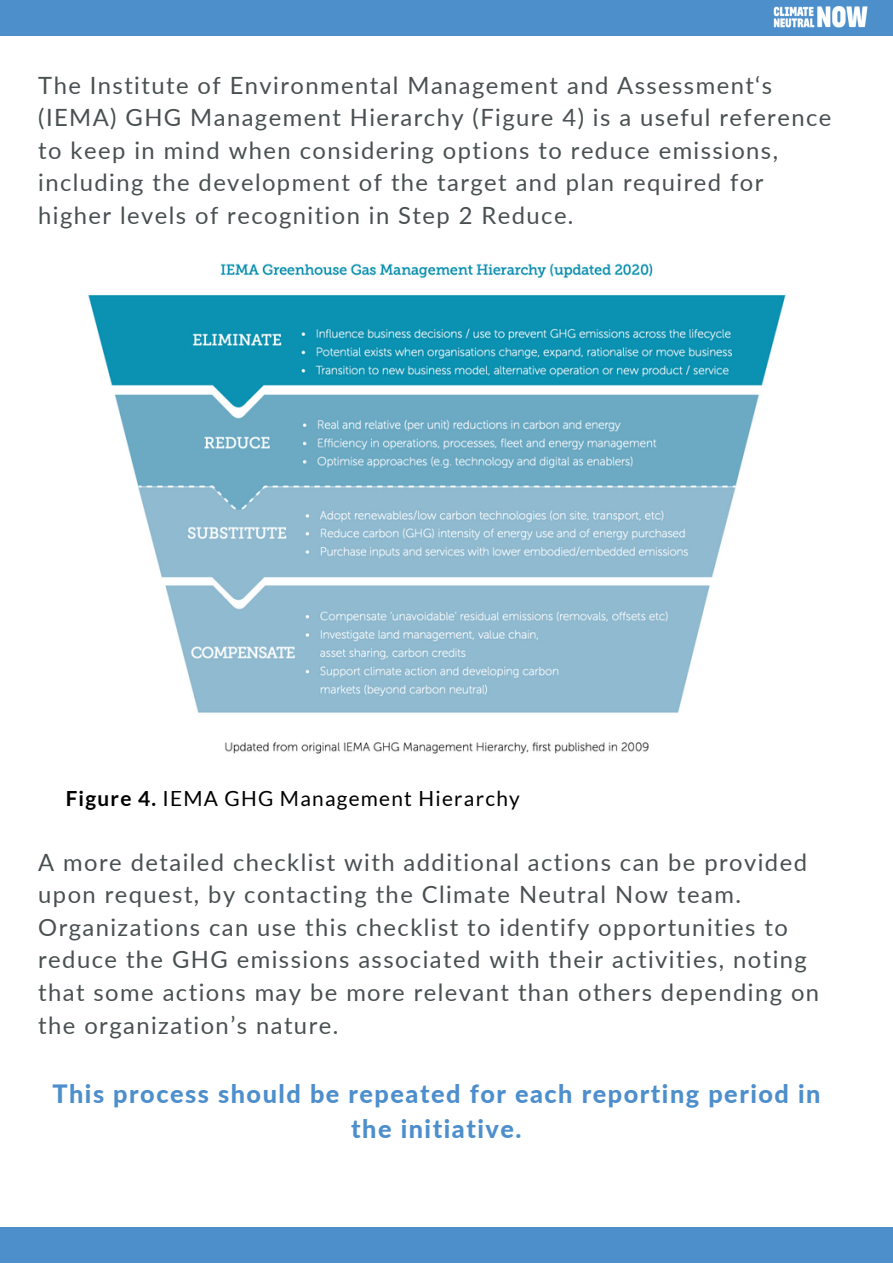
<style>
.page{position:relative;width:893px;height:1264px;background:#fff}
.page>*{position:absolute;margin:0;border:0;box-sizing:border-box;transform-origin:0 0}
.t1{font:800 25.2px/34.8px "Lato";letter-spacing:.06em;color:#4d8ecc;text-align:center}
.t2{font:23.85px/32.5px "Lato";letter-spacing:.06em;color:#495052}
.t3{font:23.7px/32.5px "Lato";letter-spacing:.06em;color:#495052}
.t4{font:20.85px "Lato";letter-spacing:.06em;color:#000}
.s1{font-weight:700}
</style>
<div class="page">
<div style="left:0;top:1226px;width:892px;height:36px;background:#4d8fcb"></div>
<div style="left:0;top:0;width:892px;height:36px;background:#4d8fcb"></div>
<img style="left:773px;top:6px;width:95px;height:22px">
<img style="left:88px;top:263px;width:698px;height:491px">
<p class="t2" style="left:38px;top:68px;width:794px">The Institute of Environmental Management and Assessment‘s (IEMA) GHG Management Hierarchy (Figure 4) is a useful reference to keep in mind when considering options to reduce emissions, including the development of the target and plan required for higher levels of recognition in Step 2 Reduce.</p>
<p class="t4" style="left:66px;top:785px;width:455px"><span class="s1">Figure 4.</span> IEMA GHG Management Hierarchy</p>
<p class="t3" style="left:38px;top:845px;width:782px">A more detailed checklist with additional actions can be provided upon request, by contacting the Climate Neutral Now team.<br>Organizations can use this checklist to identify opportunities to reduce the GHG emissions associated with their activities, noting that some actions may be more relevant than others depending on the organization’s nature.</p>
<p class="t1" style="left:52px;top:1076px;width:769px">This process should be repeated for each reporting period in the initiative.</p>
</div>
